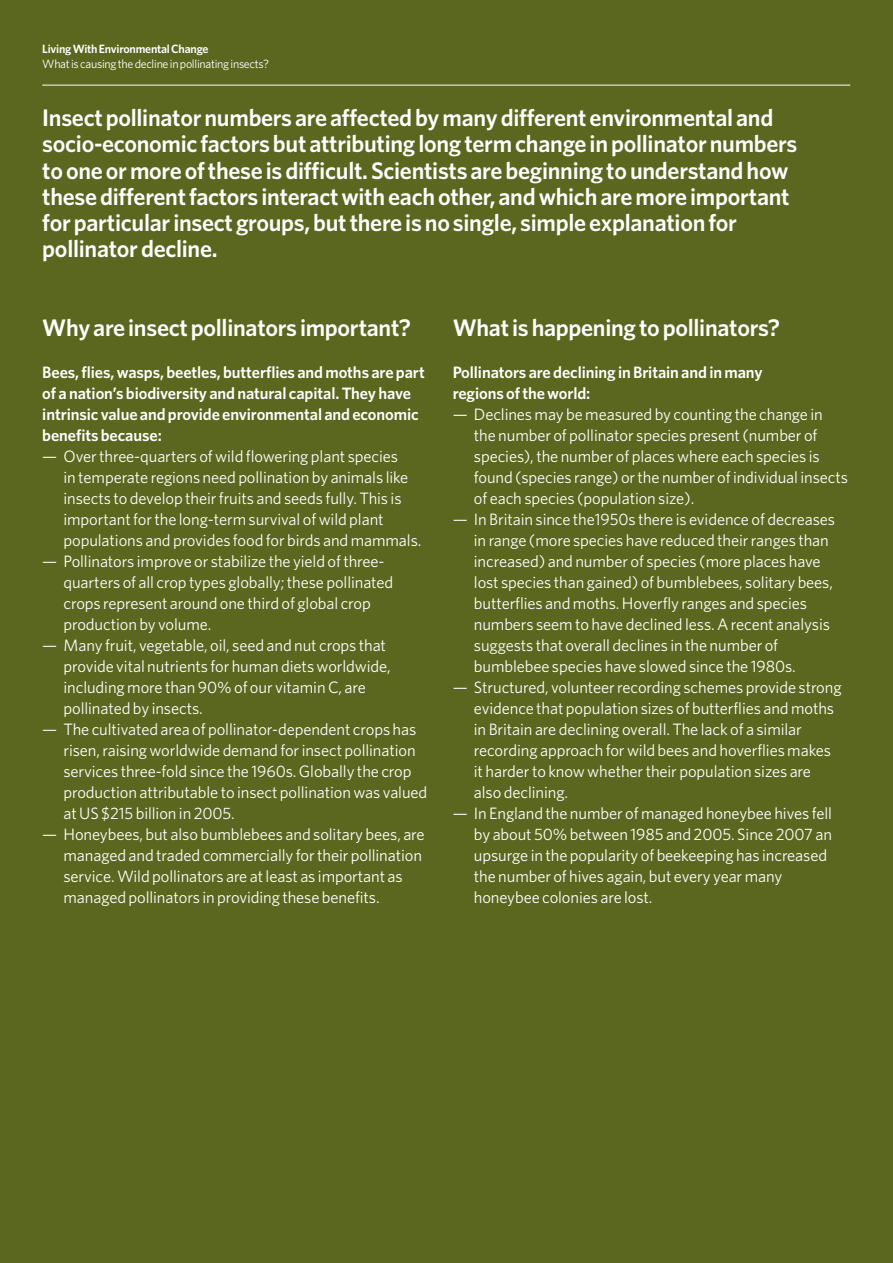
<style>
.page{position:relative;width:893px;height:1263px;background:#fff}
.page>*{position:absolute;margin:0;border:0;box-sizing:border-box;transform-origin:0 0}
.t1{font:600 24px/26.2px "Whitney HTF";letter-spacing:-.015em;color:#fff}
.t2{font:16.5px/21px "Whitney HTF";letter-spacing:-.005em;color:#fff}
.t3{font:600 16.5px/21px "Whitney HTF";letter-spacing:-.005em;color:#fff}
.t4{font:12px "Whitney HTF";letter-spacing:-.025em;color:#fff}
.t5{font:600 12px "Whitney HTF";letter-spacing:-.02em;color:#fff}
</style>
<div class="page">
<div style="left:0;top:0;width:892px;height:1263px;background:#5b671f"></div>
<hr style="left:42px;top:85px;width:808px;height:1px;background:#fff">
<p class="t5" style="left:42px;top:44px;width:168px">Living With Environmental Change</p>
<p class="t4" style="left:42px;top:60px;width:228px">What is causing the decline in pollinating insects?</p>
<p class="t1" style="left:42px;top:106px;width:757px">Insect pollinator numbers are affected by many different environmental and socio-economic factors but attributing long term change in pollinator numbers to one or more of these is difficult. Scientists are beginning to understand how these different factors interact with each other, and which are more important for particular insect groups, but there is no single, simple explanation for pollinator decline.</p>
<h1 class="t1" style="left:42px;top:316px;width:370px">Why are insect pollinators important?</h1>
<p class="t3" style="left:42px;top:363px;width:384px">Bees, flies, wasps, beetles, butterflies and moths are part of a nation’s biodiversity and natural capital. They have intrinsic value and provide environmental and economic benefits because:</p>
<p class="t2" style="left:64px;top:447px;width:359px;text-indent:-21px">— Over three-quarters of wild flowering plant species<br>in temperate regions need pollination by animals like insects to develop their fruits and seeds fully. This is important for the long-term survival of wild plant populations and provides food for birds and mammals.</p>
<p class="t2" style="left:64px;top:552px;width:331px;text-indent:-21px">— Pollinators improve or stabilize the yield of three&shy;quarters of all crop types globally; these pollinated crops represent around one third of global crop production by volume.</p>
<p class="t2" style="left:64px;top:636px;width:329px;text-indent:-21px">— Many fruit, vegetable, oil, seed and nut crops that provide vital nutrients for human diets worldwide, including more than 90% of our vitamin C, are pollinated by insects.</p>
<p class="t2" style="left:64px;top:720px;width:365px;text-indent:-21px">— The cultivated area of pollinator-dependent crops has risen, raising worldwide demand for insect pollination services three-fold since the 1960s. Globally the crop production attributable to insect pollination was valued at US $215 billion in 2005.</p>
<p class="t2" style="left:64px;top:825px;width:363px;text-indent:-21px">— Honeybees, but also bumblebees and solitary bees, are managed and traded commercially for their pollination service. Wild pollinators are at least as important as managed pollinators in providing these benefits.</p>
<h1 class="t1" style="left:453px;top:316px;width:329px">What is happening to pollinators?</h1>
<p class="t3" style="left:453px;top:363px;width:311px">Pollinators are declining in Britain and in many regions of the world:</p>
<p class="t2" style="left:474px;top:405px;width:376px;text-indent:-21px">— Declines may be measured by counting the change in the number of pollinator species present (number of species), the number of places where each species is found (species range) or the number of individual insects of each species (population size).</p>
<p class="t2" style="left:474px;top:510px;width:363px;text-indent:-21px">— In Britain since the1950s there is evidence of decreases in range (more species have reduced their ranges than increased) and number of species (more places have lost species than gained) of bumblebees, solitary bees, butterflies and moths. Hoverfly ranges and species numbers seem to have declined less. A recent analysis suggests that overall declines in the number of bumblebee species have slowed since the 1980s.</p>
<p class="t2" style="left:474px;top:678px;width:369px;text-indent:-21px">— Structured, volunteer recording schemes provide strong evidence that population sizes of butterflies and moths in Britain are declining overall. The lack of a similar recording approach for wild bees and hoverflies makes it harder to know whether their population sizes are also declining.</p>
<p class="t2" style="left:474px;top:804px;width:360px;text-indent:-21px">— In England the number of managed honeybee hives fell by about 50% between 1985 and 2005. Since 2007 an upsurge in the popularity of beekeeping has increased the number of hives again, but every year many honeybee colonies are lost.</p>
</div>
